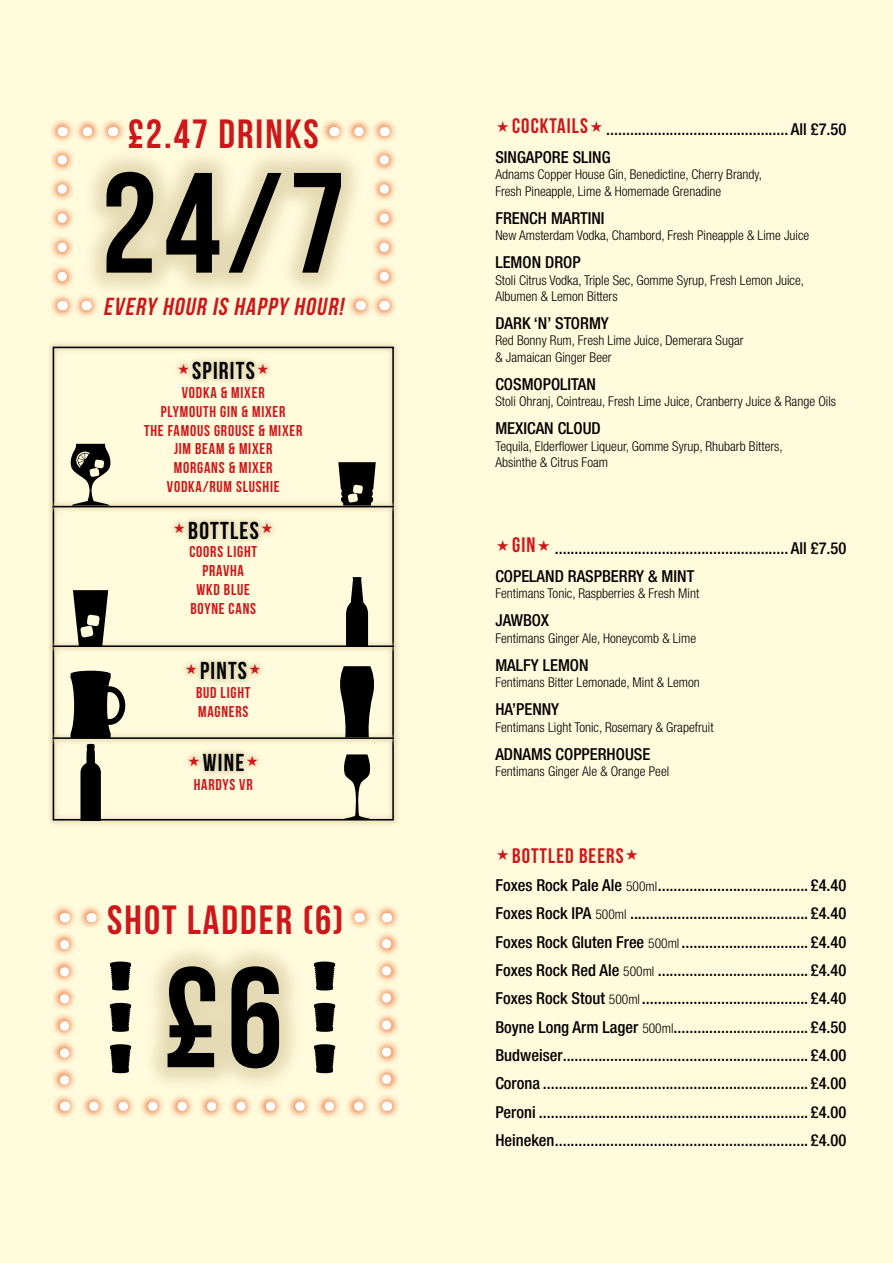
<style>
.page{position:relative;width:893px;height:1263px;background:#fffbdc}
.page>*{position:absolute;margin:0;border:0;box-sizing:border-box;transform-origin:0 0}
.t1{font:142.5px "Bebas Neue";color:#000}
.t2{font:40.8px "Bebas Neue";letter-spacing:.05em;color:#cd171a}
.t3{font:italic 24.6px "Bebas Neue";color:#cd171a}
.t4{font:24.45px "Bebas Neue";letter-spacing:.05em;color:#000}
.t5{font:21px "Bebas Neue";letter-spacing:.05em;color:#cd171a}
.t6{font:500 condensed 16.5px/28.3px "Helvetica Neue";color:#000}
.t7{font:15.75px/18.9px "Bebas Neue";letter-spacing:.05em;color:#cd171a;text-align:center}
.t8{font:300 condensed 13.5px/16.2px "Helvetica Neue";color:#000}
.s1{font-family:"Bebas Neue";font-weight:400;font-stretch:normal;font-size:21px;color:#cd171a}
.s2{font-weight:300;font-size:13.5px}
</style>
<div class="page">
<div style="left:82px;top:147px;width:284px;height:151px;background:#dcd0a8;opacity:.75"></div>
<div style="left:320px;top:118px;width:78px;height:201px;background:#e94e0f;opacity:.75"></div>
<svg style="left:380px;top:146px;width:9px;height:131px"></svg>
<svg style="left:346px;top:127px;width:13px;height:9px"></svg>
<svg style="left:372px;top:301px;width:13px;height:9px"></svg>
<div style="left:49px;top:118px;width:77px;height:201px;background:#e94e0f;opacity:.75"></div>
<svg style="left:58px;top:146px;width:9px;height:131px"></svg>
<svg style="left:87px;top:127px;width:13px;height:9px"></svg>
<svg style="left:62px;top:301px;width:12px;height:9px"></svg>
<div style="left:46px;top:340px;width:354px;height:487px;background:#dcd0a8;opacity:.75"></div>
<div style="left:53px;top:347px;width:341px;height:473px;border:2px solid #000"></div>
<div style="left:46px;top:499px;width:354px;height:15px;background:#dcd0a8;opacity:.75"></div>
<hr style="left:53px;top:506px;width:341px;height:1px;background:#000">
<div style="left:46px;top:639px;width:354px;height:15px;background:#dcd0a8;opacity:.75"></div>
<hr style="left:53px;top:645px;width:341px;height:2px;background:#000">
<div style="left:46px;top:731px;width:354px;height:15px;background:#dcd0a8;opacity:.75"></div>
<hr style="left:53px;top:737px;width:341px;height:2px;background:#000">
<svg style="left:338px;top:462px;width:38px;height:44px"></svg>
<svg style="left:71px;top:444px;width:39px;height:62px"></svg>
<svg style="left:346px;top:577px;width:22px;height:69px"></svg>
<svg style="left:73px;top:590px;width:35px;height:56px"></svg>
<svg style="left:338px;top:666px;width:38px;height:71px"></svg>
<svg style="left:71px;top:671px;width:54px;height:67px"></svg>
<div style="left:182px;top:748px;width:82px;height:30px;background:#dcd0a8;opacity:.75"></div>
<svg style="left:343px;top:754px;width:28px;height:66px"></svg>
<svg style="left:81px;top:744px;width:20px;height:77px"></svg>
<div style="left:51px;top:904px;width:349px;height:216px;background:#e94e0f;opacity:.75"></div>
<svg style="left:60px;top:944px;width:9px;height:149px"></svg>
<svg style="left:94px;top:1101px;width:278px;height:10px"></svg>
<svg style="left:382px;top:931px;width:9px;height:148px"></svg>
<svg style="left:65px;top:913px;width:13px;height:9px"></svg>
<svg style="left:359px;top:913px;width:14px;height:9px"></svg>
<svg style="left:110px;top:961px;width:21px;height:29px"></svg>
<svg style="left:110px;top:1003px;width:21px;height:29px"></svg>
<svg style="left:110px;top:1044px;width:21px;height:29px"></svg>
<svg style="left:314px;top:961px;width:21px;height:29px"></svg>
<svg style="left:314px;top:1003px;width:21px;height:29px"></svg>
<svg style="left:314px;top:1044px;width:21px;height:29px"></svg>
<svg style="left:178px;top:363px;width:11px;height:11px"></svg>
<svg style="left:258px;top:363px;width:10px;height:11px"></svg>
<svg style="left:174px;top:523px;width:11px;height:10px"></svg>
<svg style="left:262px;top:523px;width:10px;height:10px"></svg>
<svg style="left:186px;top:663px;width:11px;height:11px"></svg>
<svg style="left:250px;top:663px;width:10px;height:11px"></svg>
<svg style="left:189px;top:755px;width:10px;height:10px"></svg>
<svg style="left:247px;top:755px;width:11px;height:10px"></svg>
<h2 class="t2" style="left:128px;top:111px;width:193px">£2.47 DRINKS</h2>
<h1 class="t1" style="left:101px;top:145px;width:246px">24/7</h1>
<h3 class="t3" style="left:103px;top:293px;width:246px">EVERY HOUR IS HAPPY HOUR!</h3>
<h3 class="t4" style="left:192px;top:357px;width:64px">SPIRITS</h3>
<p class="t7" style="left:144px;top:383px;width:160px">VODKA &amp; MIXER<br>PLYMOUTH GIN &amp; MIXER<br>THE FAMOUS GROUSE &amp; MIXER<br>JIM BEAM &amp; MIXER<br>MORGANS &amp; MIXER<br>VODKA/RUM SLUSHIE</p>
<h3 class="t4" style="left:188px;top:517px;width:72px">BOTTLES</h3>
<p class="t7" style="left:189px;top:542px;width:69px">COORS LIGHT<br>PRAVHA<br>WKD BLUE<br>BOYNE CANS</p>
<h3 class="t4" style="left:200px;top:658px;width:48px">PINTS</h3>
<p class="t7" style="left:196px;top:683px;width:56px;text-align:left">BUD LIGHT<br>MAGNERS</p>
<h3 class="t4" style="left:203px;top:749px;width:43px">WINE</h3>
<p class="t7" style="left:194px;top:775px;width:60px">HARDYS VR</p>
<h2 class="t2" style="left:107px;top:897px;width:238px">SHOT LADDER (6)</h2>
<h1 class="t1" style="left:163px;top:940px;width:121px">£6</h1>
<p class="t6" style="left:495px;top:115px;width:353px;text-indent:17px"><span class="s1">COCKTAILS</span> .............................................. All £7.50<br>SINGAPORE SLING</p>
<p class="t8" style="left:495px;top:166px;width:268px">Adnams Copper House Gin, Benedictine, Cherry Brandy,<br>Fresh Pineapple, Lime &amp; Homemade Grenadine</p>
<p class="t6" style="left:495px;top:204px;width:111px">FRENCH MARTINI</p>
<p class="t8" style="left:495px;top:227px;width:315px">New Amsterdam Vodka, Chambord, Fresh Pineapple &amp; Lime Juice</p>
<p class="t6" style="left:495px;top:248px;width:87px">LEMON DROP</p>
<p class="t8" style="left:495px;top:272px;width:310px">Stoli Citrus Vodka, Triple Sec, Gomme Syrup, Fresh Lemon Juice,<br>Albumen &amp; Lemon Bitters</p>
<p class="t6" style="left:495px;top:309px;width:115px">DARK ‘N’ STORMY</p>
<p class="t8" style="left:495px;top:332px;width:250px">Red Bonny Rum, Fresh Lime Juice, Demerara Sugar &amp; Jamaican Ginger Beer</p>
<p class="t6" style="left:495px;top:370px;width:102px">COSMOPOLITAN</p>
<p class="t8" style="left:495px;top:393px;width:342px">Stoli Ohranj, Cointreau, Fresh Lime Juice, Cranberry Juice &amp; Range Oils</p>
<p class="t6" style="left:495px;top:414px;width:107px">MEXICAN CLOUD</p>
<p class="t8" style="left:495px;top:438px;width:289px">Tequila, Elderflower Liqueur, Gomme Syrup, Rhubarb Bitters,<br>Absinthe &amp; Citrus Foam</p>
<p class="t6" style="left:495px;top:533px;width:353px;text-indent:17px"><span class="s1">GIN</span> ........................................................... All £7.50<br>COPELAND RASPBERRY &amp; MINT</p>
<p class="t8" style="left:495px;top:585px;width:205px">Fentimans Tonic, Raspberries &amp; Fresh Mint</p>
<p class="t6" style="left:495px;top:606px;width:55px">JAWBOX</p>
<p class="t8" style="left:495px;top:630px;width:202px">Fentimans Ginger Ale, Honeycomb &amp; Lime</p>
<p class="t6" style="left:495px;top:651px;width:95px">MALFY LEMON</p>
<p class="t8" style="left:495px;top:674px;width:206px">Fentimans Bitter Lemonade, Mint &amp; Lemon</p>
<p class="t6" style="left:495px;top:695px;width:65px">HA’PENNY</p>
<p class="t8" style="left:495px;top:719px;width:220px">Fentimans Light Tonic, Rosemary &amp; Grapefruit</p>
<p class="t6" style="left:495px;top:740px;width:156px">ADNAMS COPPERHOUSE</p>
<p class="t8" style="left:495px;top:763px;width:175px">Fentimans Ginger Ale &amp; Orange Peel</p>
<p class="t5" style="left:512px;top:844px;width:113px">BOTTLED BEERS</p>
<p class="t6" style="left:495px;top:871px;width:353px;text-align:justify">Foxes Rock Pale Ale <span class="s2">500ml</span>...................................... £4.40<br>Foxes Rock IPA <span class="s2">500ml</span> ............................................. £4.40<br>Foxes Rock Gluten Free <span class="s2">500ml</span> ................................ £4.40<br>Foxes Rock Red Ale <span class="s2">500ml</span> ...................................... £4.40<br>Foxes Rock Stout <span class="s2">500ml</span>.......................................... £4.40<br>Boyne Long Arm Lager <span class="s2">500ml</span>.................................. £4.50<br>Budweiser.............................................................. £4.00<br>Corona ................................................................... £4.00<br>Peroni .................................................................... £4.00<br>Heineken................................................................ £4.00</p>
</div>
